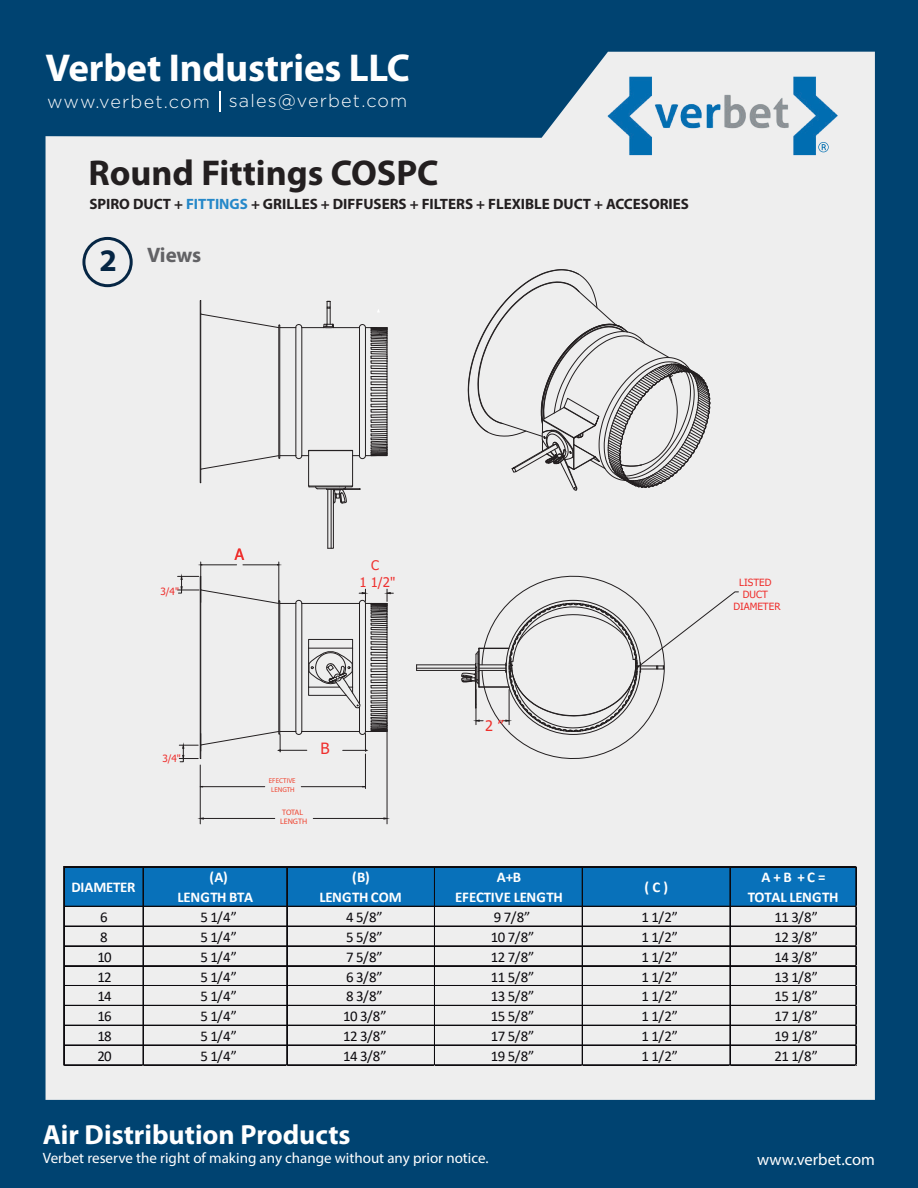
<style>
.page{position:relative;width:918px;height:1188px;background:#004371}
.page>*{position:absolute;margin:0;border:0;box-sizing:border-box;transform-origin:0 0}
.t1{font:700 39px "Myriad Pro";letter-spacing:-.005em;color:#fff}
.t2{font:700 36px "Myriad Pro";color:#231f20}
.t3{font:700 31.5px "Myriad Pro";color:#062644}
.t4{font:700 27.75px "Myriad Pro";color:#fff}
.t5{font:700 21px "Myriad Pro";letter-spacing:-.01em;color:#626265}
.t6{font:300 18px "Gotham";letter-spacing:.065em;color:#fff}
.t7{font:italic 600 16.5px "Myriad Pro";color:#fff}
.t8{font:15.45px "Tahoma";color:#ee2f2d}
.t9{font:700 15px "Myriad Pro";color:#231f20}
.t10{font:italic 600 15px "Myriad Pro";color:#fff}
.t11{font:14.85px "Calibri";letter-spacing:-.04em;color:#0b090d}
.t12{font:700 14.85px/19.8px "Calibri";letter-spacing:-.02em;color:#fff;text-align:center}
.t13{font:14.4px "Tahoma";color:#ee2f2b}
.t14{font:13.2px "Tahoma";color:#ee2f2d}
.t15{font:9.9px/11.9px "Tahoma";color:#ee2f2d;text-align:center}
.t16{font:7.95px/9.6px "Myriad Pro";color:#ef422e}
.t17{font:7.05px/8.4px "Myriad Pro";color:#ef422e;text-align:center}
.s1{color:#2588c9}
</style>
<div class="page">
<div style="left:46px;top:52px;width:829px;height:1048px;background:#eee"></div>
<img style="left:45px;top:51px;width:731px;height:157px">
<div style="left:82px;top:237px;width:51px;height:50px;border:3px solid #062644;border-radius:50%"></div>
<hr style="left:219px;top:91px;width:2px;height:21px;background:#fff">
<img style="left:605px;top:70px;width:234px;height:117px">
<svg style="left:818px;top:142px;width:11px;height:10px"></svg>
<svg style="left:468px;top:269px;width:247px;height:222px;background:#d7d7d7"></svg>
<hr style="left:352px;top:456px;width:1px;height:30px;background:#231f20">
<hr style="left:308px;top:456px;width:1px;height:30px;background:#231f20">
<svg style="left:308px;top:485px;width:53px;height:64px;background:#d5d4d4"></svg>
<div style="left:200px;top:300px;width:1px;height:183px;border:1px solid #231f20"></div>
<hr style="left:417px;top:670px;width:58px;height:1px;background:#231f20">
<hr style="left:417px;top:668px;width:58px;height:1px;background:#231f20">
<hr style="left:417px;top:665px;width:58px;height:1px;background:#231f20">
<svg style="left:200px;top:301px;width:188px;height:169px;background:#dddcdc"></svg>
<hr style="left:279px;top:562px;width:1px;height:40px;background:#231f20">
<hr style="left:200px;top:562px;width:1px;height:40px;background:#231f20">
<hr style="left:243px;top:565px;width:35px;height:1px;background:#231f20">
<hr style="left:202px;top:565px;width:35px;height:1px;background:#231f20">
<hr style="left:387px;top:731px;width:1px;height:93px;background:#231f20">
<hr style="left:200px;top:765px;width:1px;height:59px;background:#231f20">
<hr style="left:313px;top:818px;width:71px;height:1px;background:#231f20">
<hr style="left:203px;top:818px;width:72px;height:1px;background:#231f20">
<svg style="left:461px;top:571px;width:278px;height:192px;background:#e1e1e1"></svg>
<svg style="left:178px;top:574px;width:215px;height:188px;background:#dfdedf"></svg>
<hr style="left:365px;top:754px;width:1px;height:35px;background:#231f20">
<hr style="left:301px;top:786px;width:62px;height:1px;background:#231f20">
<hr style="left:203px;top:786px;width:62px;height:1px;background:#231f20">
<div style="left:65px;top:868px;width:792px;height:39px;background:#0871ba"></div>
<hr style="left:65px;top:867px;width:792px;height:1px;background:#0b090d">
<hr style="left:65px;top:906px;width:792px;height:1px;background:#0b090d">
<hr style="left:65px;top:926px;width:792px;height:1px;background:#0b090d">
<hr style="left:65px;top:946px;width:792px;height:1px;background:#0b090d">
<hr style="left:65px;top:965px;width:792px;height:1px;background:#0b090d">
<hr style="left:65px;top:966px;width:792px;height:1px;background:#0b090d">
<hr style="left:65px;top:985px;width:792px;height:1px;background:#0b090d">
<hr style="left:65px;top:1005px;width:792px;height:1px;background:#0b090d">
<hr style="left:65px;top:1025px;width:792px;height:1px;background:#0b090d">
<hr style="left:65px;top:1045px;width:792px;height:1px;background:#0b090d">
<hr style="left:64px;top:867px;width:1px;height:199px;background:#0b090d">
<hr style="left:143px;top:868px;width:1px;height:198px;background:#0b090d">
<hr style="left:286px;top:868px;width:1px;height:198px;background:#0b090d">
<hr style="left:287px;top:868px;width:1px;height:198px;background:#0b090d">
<hr style="left:434px;top:868px;width:1px;height:198px;background:#0b090d">
<hr style="left:582px;top:868px;width:1px;height:198px;background:#0b090d">
<hr style="left:730px;top:868px;width:1px;height:198px;background:#0b090d">
<hr style="left:65px;top:1065px;width:792px;height:1px;background:#0b090d">
<hr style="left:856px;top:868px;width:1px;height:198px;background:#0b090d">
<h1 class="t1" style="left:46px;top:43px;width:366px">Verbet Industries LLC</h1>
<p class="t6" style="left:47px;top:91px;width:362px">www.verbet.com sales@verbet.com</p>
<h2 class="t2" style="left:88px;top:150px;width:352px">Round Fittings COSPC</h2>
<p class="t9" style="left:89px;top:194px;width:601px">SPIRO DUCT + <span class="s1">FITTINGS</span> + GRILLES + DIFFUSERS + FILTERS + FLEXIBLE DUCT + ACCESORIES</p>
<h3 class="t3" style="left:99px;top:240px;width:19px">2</h3>
<h3 class="t5" style="left:147px;top:241px;width:56px">Views</h3>
<p class="t15" style="left:160px;top:586px;width:20px">3/4"</p>
<p class="t15" style="left:162px;top:753px;width:20px">3/4"</p>
<p class="t8" style="left:235px;top:544px;width:11px">A</p>
<p class="t14" style="left:371px;top:556px;width:9px">C</p>
<p class="t14" style="left:359px;top:574px;width:38px">1 1/2"</p>
<p class="t15" style="left:733px;top:577px;width:49px">LISTED<br>DUCT<br>DIAMETER</p>
<p class="t17" style="left:269px;top:777px;width:28px">EFECTIVE<br>LENGTH</p>
<p class="t16" style="left:280px;top:807px;width:29px">TOTAL<br>LENGTH</p>
<p class="t8" style="left:321px;top:738px;width:11px">B</p>
<p class="t13" style="left:485px;top:716px;width:20px">2 ”</p>
<p class="t12" style="left:72px;top:877px;width:65px">DIAMETER</p>
<p class="t12" style="left:178px;top:867px;width:77px">(A)<br>LENGTH BTA</p>
<p class="t12" style="left:319px;top:867px;width:84px">(B)<br>LENGTH COM</p>
<p class="t12" style="left:455px;top:867px;width:109px">A+B<br>EFECTIVE LENGTH</p>
<p class="t12" style="left:645px;top:877px;width:25px">(C)</p>
<p class="t12" style="left:748px;top:867px;width:92px">A+B +C=<br>TOTAL LENGTH</p>
<p class="t11" style="left:100px;top:907px;width:9px">6</p>
<p class="t11" style="left:200px;top:907px;width:38px">5 1/4”</p>
<p class="t11" style="left:346px;top:907px;width:38px">4 5/8”</p>
<p class="t11" style="left:494px;top:907px;width:38px">9 7/8”</p>
<p class="t11" style="left:642px;top:907px;width:38px">1 1/2”</p>
<p class="t11" style="left:775px;top:907px;width:45px">11 3/8”</p>
<p class="t11" style="left:100px;top:927px;width:9px">8</p>
<p class="t11" style="left:200px;top:927px;width:38px">5 1/4”</p>
<p class="t11" style="left:346px;top:927px;width:38px">5 5/8”</p>
<p class="t11" style="left:491px;top:927px;width:45px">10 7/8”</p>
<p class="t11" style="left:642px;top:927px;width:38px">1 1/2”</p>
<p class="t11" style="left:775px;top:927px;width:45px">12 3/8”</p>
<p class="t11" style="left:97px;top:946px;width:16px">10</p>
<p class="t11" style="left:200px;top:946px;width:38px">5 1/4”</p>
<p class="t11" style="left:346px;top:946px;width:38px">7 5/8”</p>
<p class="t11" style="left:491px;top:946px;width:45px">12 7/8”</p>
<p class="t11" style="left:642px;top:946px;width:38px">1 1/2”</p>
<p class="t11" style="left:775px;top:946px;width:45px">14 3/8”</p>
<p class="t11" style="left:97px;top:966px;width:16px">12</p>
<p class="t11" style="left:200px;top:966px;width:38px">5 1/4”</p>
<p class="t11" style="left:346px;top:966px;width:38px">6 3/8”</p>
<p class="t11" style="left:491px;top:966px;width:45px">11 5/8”</p>
<p class="t11" style="left:642px;top:966px;width:38px">1 1/2”</p>
<p class="t11" style="left:775px;top:966px;width:45px">13 1/8”</p>
<p class="t11" style="left:97px;top:986px;width:16px">14</p>
<p class="t11" style="left:200px;top:986px;width:38px">5 1/4”</p>
<p class="t11" style="left:346px;top:986px;width:38px">8 3/8”</p>
<p class="t11" style="left:491px;top:986px;width:45px">13 5/8”</p>
<p class="t11" style="left:642px;top:986px;width:38px">1 1/2”</p>
<p class="t11" style="left:775px;top:986px;width:45px">15 1/8”</p>
<p class="t11" style="left:97px;top:1006px;width:16px">16</p>
<p class="t11" style="left:200px;top:1006px;width:38px">5 1/4”</p>
<p class="t11" style="left:343px;top:1006px;width:45px">10 3/8”</p>
<p class="t11" style="left:491px;top:1006px;width:45px">15 5/8”</p>
<p class="t11" style="left:642px;top:1006px;width:38px">1 1/2”</p>
<p class="t11" style="left:775px;top:1006px;width:45px">17 1/8”</p>
<p class="t11" style="left:97px;top:1026px;width:16px">18</p>
<p class="t11" style="left:200px;top:1026px;width:38px">5 1/4”</p>
<p class="t11" style="left:343px;top:1026px;width:45px">12 3/8”</p>
<p class="t11" style="left:491px;top:1026px;width:45px">17 5/8”</p>
<p class="t11" style="left:642px;top:1026px;width:38px">1 1/2”</p>
<p class="t11" style="left:775px;top:1026px;width:45px">19 1/8”</p>
<p class="t11" style="left:97px;top:1046px;width:16px">20</p>
<p class="t11" style="left:200px;top:1046px;width:38px">5 1/4”</p>
<p class="t11" style="left:343px;top:1046px;width:45px">14 3/8”</p>
<p class="t11" style="left:491px;top:1046px;width:45px">19 5/8”</p>
<p class="t11" style="left:642px;top:1046px;width:38px">1 1/2”</p>
<p class="t11" style="left:775px;top:1046px;width:45px">21 1/8”</p>
<h3 class="t4" style="left:43px;top:1116px;width:309px">Air Distribution Products</h3>
<p class="t10" style="left:43px;top:1149px;width:447px">Verbet reserve the right of making any change without any prior notice.</p>
<p class="t7" style="left:757px;top:1149px;width:119px">www.verbet.com</p>
</div>
